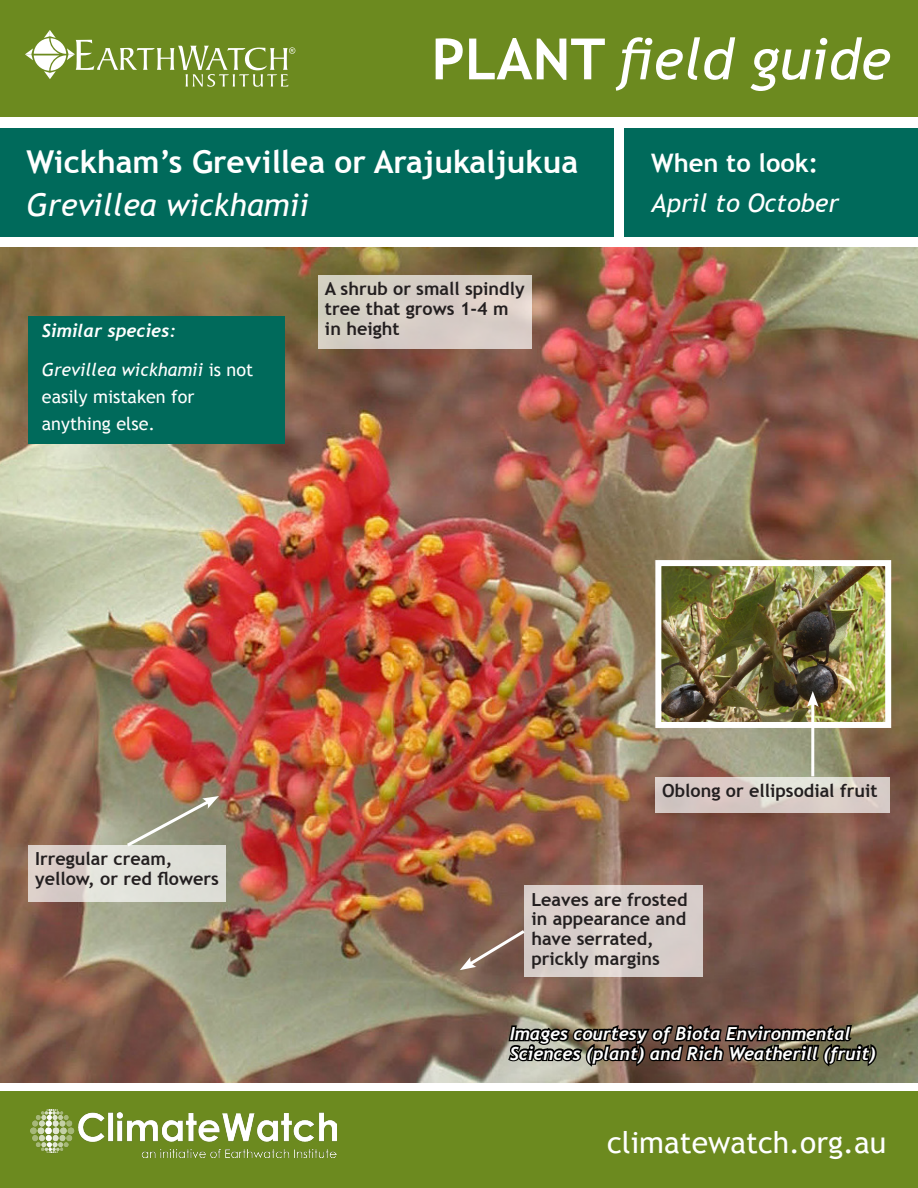
<style>
.page{position:relative;width:918px;height:1188px;background:#fff}
.page>*{position:absolute;margin:0;border:0;box-sizing:border-box;transform-origin:0 0}
.Bulllet_list{font:italic 57px "Trebuchet MS";color:#fff}
.Bulllet_list-2{font:700 31.5px "Trebuchet MS";color:#fff}
.Bulllet_list-3{font:italic 31.5px "Trebuchet MS";color:#fff}
.Bulllet_list-4{font:30px "Trebuchet MS";color:#fff}
.Bulllet_list-5{font:italic 25.5px "Trebuchet MS";color:#fff}
.Bulllet_list-6{font:700 25.5px "Trebuchet MS";color:#fff}
.t1{font:700 18px/19.8px "Trebuchet MS";color:#231f20}
.Bulllet_list-7{font:italic 700 18px/19.8px "Trebuchet";color:#fff}
.Bulllet_list-8{font:18px/27px "Trebuchet MS";color:#fff}
.t2{font:13.5px "Myriad Pro";color:#fff}
.s1{font-weight:700;font-style:normal}
.s2{font-style:italic}
</style>
<div class="page">
<img style="left:0;top:247px;width:918px;height:835px">
<img style="left:662px;top:567px;width:222px;height:154px">
<div style="left:655px;top:560px;width:236px;height:168px;border:6px solid #fff"></div>
<div style="left:0;top:1092px;width:918px;height:96px;background:#6c8a1f"></div>
<div style="left:0;top:0;width:918px;height:117px;background:#6c8a1f"></div>
<div style="left:0;top:129px;width:614px;height:108px;background:#006a5b"></div>
<div style="left:624px;top:129px;width:294px;height:108px;background:#006a5b"></div>
<svg style="left:25px;top:30px;width:270px;height:57px"></svg>
<div style="left:525px;top:886px;width:178px;height:91px;background:linear-gradient(to right,#dad0cc,#d8ceca)"></div>
<svg style="left:506px;top:1000px;width:372px;height:83px;background:#615244"></svg>
<div style="left:318px;top:275px;width:213px;height:74px;background:#d6cec6"></div>
<div style="left:28px;top:317px;width:257px;height:127px;background:#006a5b"></div>
<img style="left:31px;top:1110px;width:305px;height:48px">
<svg style="left:124px;top:796px;width:95px;height:49px;background:#999880"></svg>
<svg style="left:460px;top:927px;width:68px;height:43px;background:#8b6f63"></svg>
<svg style="left:655px;top:777px;width:235px;height:36px;background:#dacfca"></svg>
<hr style="left:811px;top:701px;width:3px;height:75px;background:#fff">
<svg style="left:807px;top:691px;width:12px;height:16px"></svg>
<svg style="left:28px;top:845px;width:198px;height:57px;background:#dedbd4"></svg>
<p class="Bulllet_list" style="left:431px;top:25px;width:461px"><span class="s1">PLANT</span> field guide</p>
<p class="Bulllet_list-2" style="left:26px;top:142px;width:553px">Wickham’s Grevillea or Arajukaljukua</p>
<p class="Bulllet_list-3" style="left:26px;top:186px;width:284px">Grevillea wickhamii</p>
<p class="t1" style="left:325px;top:279px;width:201px">A shrub or small spindly tree that grows 1-4 m</p>
<p class="Bulllet_list-7" style="left:42px;top:321px;width:136px">Similar species:</p>
<p class="t1" style="left:325px;top:318px;width:76px">in height</p>
<p class="Bulllet_list-8" style="left:42px;top:357px;width:213px"><span class="s2">Grevillea wickhamii</span> is not easily mistaken for anything else.</p>
<p class="Bulllet_list-6" style="left:651px;top:147px;width:168px">When to look:</p>
<p class="Bulllet_list-5" style="left:651px;top:188px;width:190px">April to October</p>
<p class="t1" style="left:35px;top:849px;width:185px">Irregular cream, yellow, or red flowers</p>
<p class="t1" style="left:662px;top:780px;width:217px">Oblong or ellipsodial fruit</p>
<p class="t1" style="left:531px;top:889px;width:158px">Leaves are frosted in appearance and have serrated, prickly margins</p>
<p class="Bulllet_list-7" style="left:510px;top:1024px;width:368px">Images courtesy of Biota Environmental<br>Sciences (plant) and Rich Weatherill (fruit)</p>
<p class="Bulllet_list-4" style="left:607px;top:1124px;width:281px">climatewatch.org.au</p>
<p class="t2" style="left:724px;top:1143px;width:162px">© Nadiah Roslan/Earthwatch</p>
</div>
